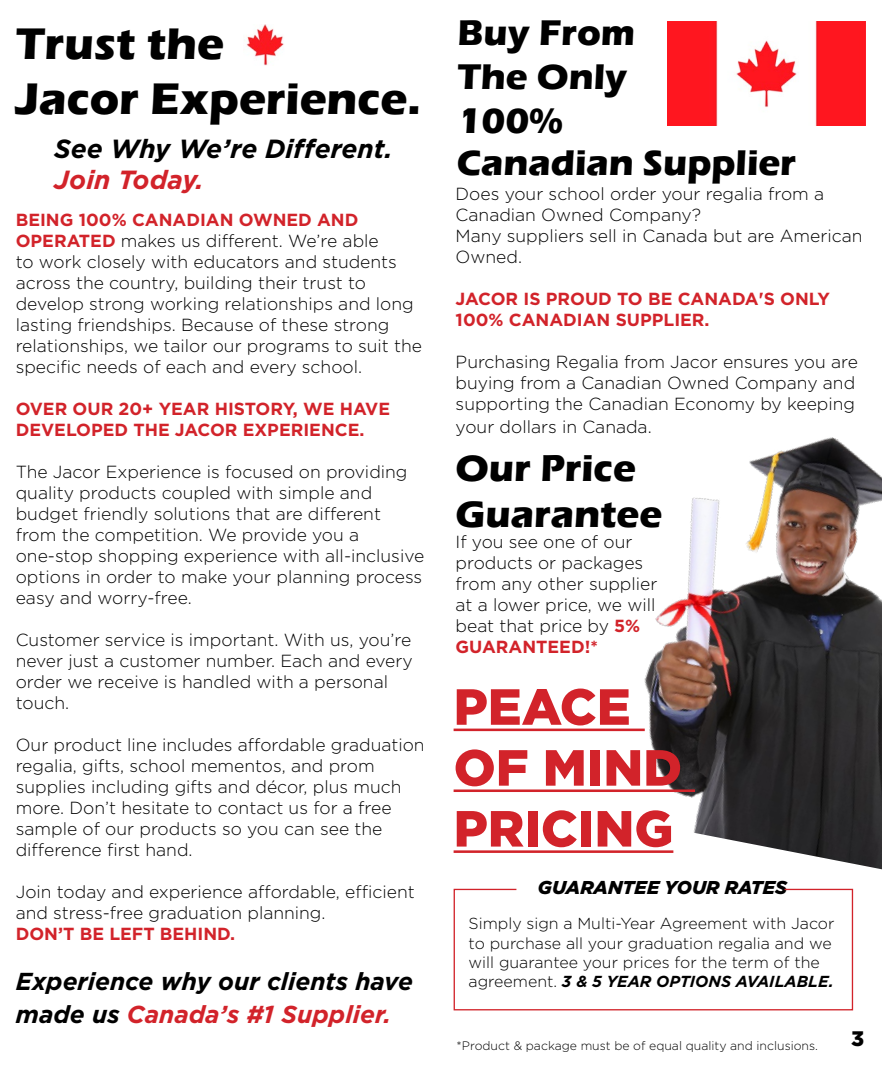
<style>
.page{position:relative;width:882px;height:1071px;background:#fff}
.page>*{position:absolute;margin:0;border:0;box-sizing:border-box;transform-origin:0 0}
.t1{font:900 50.75px/60.9px "Gotham";color:#d2232a}
.t2{font:700 45.5px/54.6px "Eras ITC";color:#000}
.t3{font:700 38.5px/46.2px "Eras ITC";color:#000}
.t4{font:700 36.75px/44.1px "Eras ITC";color:#000}
.t5{font:italic 700 26.25px "Gotham";color:#000}
.t6{font:italic 700 26.25px "Gotham";color:#d2232a}
.t7{font:italic 700 24.5px/32.4px "Gotham";color:#000}
.t8{font:900 21px "Gotham";color:#000}
.t9{font:italic 900 18.55px "Gotham";color:#000}
.t10{font:300 17.5px/21px "Gotham";color:#000}
.t11{font:700 17.5px/21px "Gotham";color:#d2232a}
.t12{font:300 15.92px/19.1px "Gotham";color:#000}
.t13{font:300 12.25px "Gotham";color:#000}
.s1{font-weight:700;color:#d2232a}
.s2{color:#d2232a}
.s3{font-weight:700;font-style:italic}
</style>
<div class="page">
<img style="left:246px;top:25px;width:38px;height:40px">
<img style="left:615px;top:437px;width:267px;height:432px">
<hr style="left:454px;top:729px;width:191px;height:2px;background:#d2232a">
<hr style="left:454px;top:789px;width:241px;height:3px;background:#d2232a">
<hr style="left:454px;top:850px;width:219px;height:3px;background:#d2232a">
<svg style="left:453px;top:888px;width:401px;height:123px"></svg>
<img style="left:668px;top:21px;width:197px;height:105px">
<h2 class="t2" style="left:16px;top:17px;width:407px">Trust the<br>Jacor Experience.</h2>
<h3 class="t5" style="left:54px;top:131px;width:340px">See Why We’re Different.</h3>
<h3 class="t6" style="left:54px;top:162px;width:151px">Join Today.</h3>
<p class="t10" style="left:16px;top:209px;width:408px"><span class="s1">BEING 100% CANADIAN OWNED AND OPERATED</span> makes us different. We’re able<br>to work closely with educators and students across the country, building their trust to develop strong working relationships and long lasting friendships. Because of these strong relationships, we tailor our programs to suit the specific needs of each and every school.</p>
<p class="t11" style="left:16px;top:398px;width:376px">OVER OUR 20+ YEAR HISTORY, WE HAVE<br>DEVELOPED THE JACOR EXPERIENCE.</p>
<p class="t10" style="left:16px;top:461px;width:410px">The Jacor Experience is focused on providing quality products coupled with simple and budget friendly solutions that are different from the competition. We provide you a one-stop shopping experience with all-inclusive options in order to make your planning process easy and worry-free.</p>
<p class="t10" style="left:16px;top:629px;width:398px">Customer service is important. With us, you’re never just a customer number. Each and every order we receive is handled with a personal touch.</p>
<p class="t10" style="left:16px;top:734px;width:410px">Our product line includes affordable graduation regalia, gifts, school mementos, and prom supplies including gifts and décor, plus much more. Don’t hesitate to contact us for a free sample of our products so you can see the difference first hand.</p>
<p class="t10" style="left:16px;top:881px;width:401px">Join today and experience affordable, efficient and stress-free graduation planning.</p>
<p class="t11" style="left:16px;top:923px;width:221px">DON’T BE LEFT BEHIND.</p>
<h3 class="t7" style="left:16px;top:965px;width:399px">Experience why our clients have made us <span class="s2">Canada’s #1 Supplier.</span></h3>
<h3 class="t4" style="left:458px;top:10px;width:179px">Buy From<br>The Only<br>100%</h3>
<h3 class="t4" style="left:457px;top:140px;width:341px">Canadian Supplier</h3>
<p class="t10" style="left:456px;top:183px;width:408px">Does your school order your regalia from a<br>Canadian Owned Company?<br>Many suppliers sell in Canada but are American<br>Owned.</p>
<p class="t11" style="left:456px;top:288px;width:376px">JACOR IS PROUD TO BE CANADA'S ONLY<br>100% CANADIAN SUPPLIER.</p>
<p class="t10" style="left:456px;top:351px;width:404px">Purchasing Regalia from Jacor ensures you are buying from a Canadian Owned Company and supporting the Canadian Economy by keeping</p>
<p class="t10" style="left:456px;top:416px;width:198px">your dollars in Canada.</p>
<h3 class="t3" style="left:456px;top:445px;width:208px">Our Price<br>Guarantee</h3>
<p class="t10" style="left:456px;top:531px;width:203px">If you see one of our products or packages from any other supplier at a lower price, we will beat that price by <span class="s1">5%<br>GUARANTEED!*</span></p>
<h1 class="t1" style="left:454px;top:676px;width:230px">PEACE<br>OF MIND<br>PRICING</h1>
<p class="t9" style="left:538px;top:875px;width:251px">GUARANTEE YOUR RATES</p>
<p class="t12" style="left:469px;top:914px;width:367px">Simply sign a Multi-Year Agreement with Jacor to purchase all your graduation regalia and we will guarantee your prices for the term of the agreement. <span class="s3">3 &amp; 5 YEAR OPTIONS AVAILABLE.</span></p>
<p class="t13" style="left:457px;top:1038px;width:363px">*Product &amp; package must be of equal quality and inclusions.</p>
<p class="t8" style="left:851px;top:1024px;width:15px">3</p>
</div>
